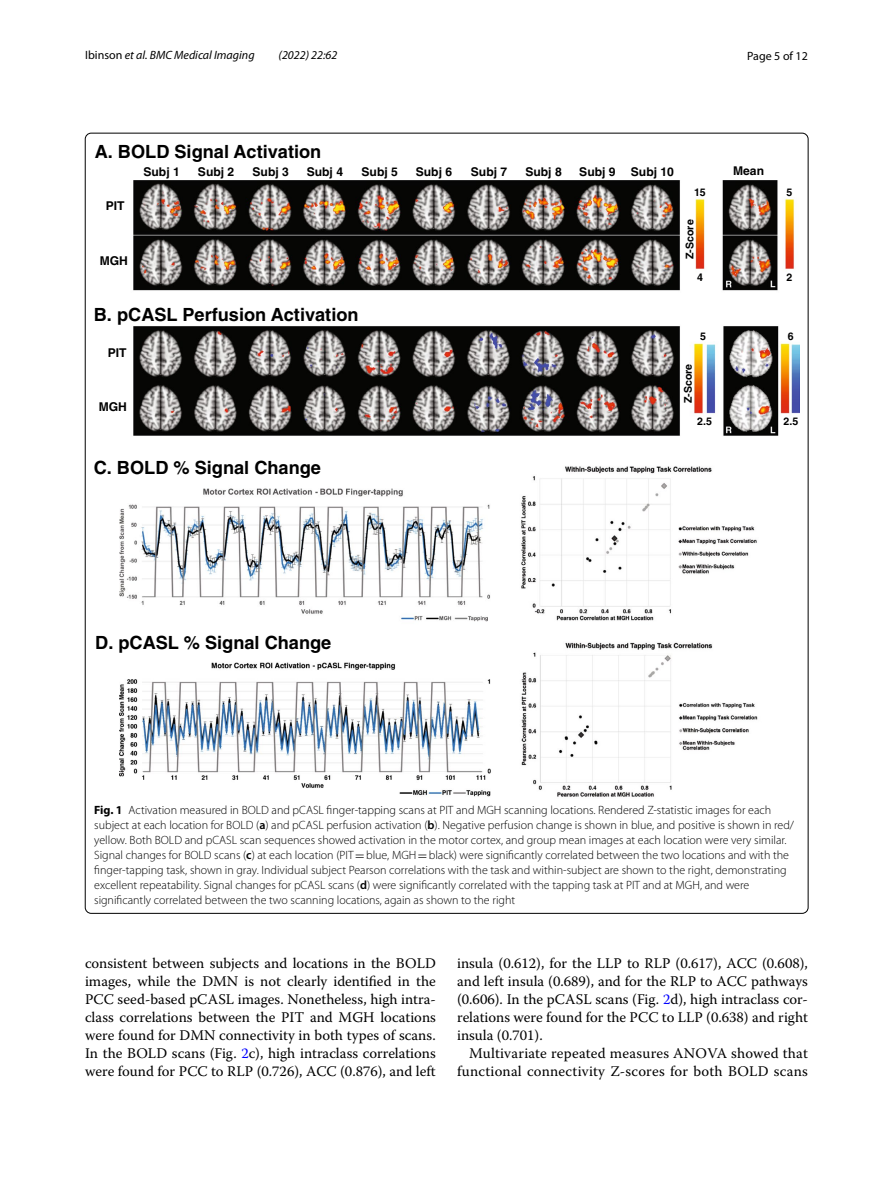
<style>
.page{position:relative;width:893px;height:1187px;background:#fff}
.page>*{position:absolute;margin:0;border:0;box-sizing:border-box;transform-origin:0 0}
.t1{font:700 18.15px "Helvetica";color:#000}
.t2{font:14.7px/18px "Warnock Pro";letter-spacing:.005em;color:#000;text-align:justify}
.t3{font:700 12.15px "Helvetica";color:#000}
.t4{font:300 12px/15px "Myriad Pro";color:#000}
.t5{font:700 12px "Helvetica";color:#000}
.t6{font:italic 12px "Myriad Pro";color:#000}
.t7{font:12px "Myriad Pro";color:#000}
.t8{font:700 10.65px "Helvetica";color:#000}
.s1{font-style:normal}
.s2{font-weight:700}
.s3{font-weight:600}
.s4{font-family:"MTSY";font-weight:400}
.s5{color:#00f}
</style>
<div class="page">
<img style="left:120px;top:180px;width:680px;height:617px">
<p class="t6" style="left:85px;top:48px;width:171px"><span class="s1">Ibinson</span> et al. BMC Medical Imaging</p>
<p class="t6" style="left:279px;top:48px;width:60px">(2022) 22:62</p>
<p class="t7" style="left:747px;top:48px;width:62px">Page 5 of 12</p>
<h1 class="t1" style="left:95px;top:140px;width:228px">A. BOLD Signal Activation</h1>
<p class="t5" style="left:143px;top:164px;width:38px">Subj 1</p>
<p class="t5" style="left:198px;top:164px;width:38px">Subj 2</p>
<p class="t5" style="left:253px;top:164px;width:38px">Subj 3</p>
<p class="t5" style="left:307px;top:165px;width:38px">Subj 4</p>
<p class="t5" style="left:362px;top:165px;width:38px">Subj 5</p>
<p class="t5" style="left:416px;top:164px;width:38px">Subj 6</p>
<p class="t5" style="left:471px;top:165px;width:38px">Subj 7</p>
<p class="t5" style="left:525px;top:164px;width:38px">Subj 8</p>
<p class="t5" style="left:579px;top:164px;width:38px">Subj 9</p>
<p class="t5" style="left:631px;top:164px;width:45px">Subj 10</p>
<p class="t5" style="left:733px;top:164px;width:32px">Mean</p>
<p class="t3" style="left:106px;top:198px;width:20px">PIT</p>
<p class="t8" style="left:694px;top:186px;width:13px">15</p>
<p class="t3" style="left:100px;top:253px;width:30px">MGH</p>
<h1 class="t1" style="left:94px;top:304px;width:266px">B. pCASL Perfusion Activation</h1>
<p class="t3" style="left:108px;top:345px;width:20px">PIT</p>
<p class="t3" style="left:99px;top:399px;width:30px">MGH</p>
<h1 class="t1" style="left:94px;top:456px;width:229px">C. BOLD % Signal Change</h1>
<p class="t8" style="left:683px;top:259px;width:41px;rotate:-90deg">Z-Score</p>
<p class="t8" style="left:697px;top:270px;width:7px">4</p>
<p class="t8" style="left:700px;top:330px;width:7px">5</p>
<p class="t8" style="left:682px;top:403px;width:41px;rotate:-90deg">Z-Score</p>
<p class="t8" style="left:697px;top:414px;width:16px">2.5</p>
<p class="t8" style="left:786px;top:186px;width:7px">5</p>
<p class="t8" style="left:787px;top:270px;width:7px">2</p>
<p class="t8" style="left:788px;top:330px;width:7px">6</p>
<p class="t8" style="left:783px;top:414px;width:16px">2.5</p>
<h1 class="t1" style="left:95px;top:631px;width:238px">D. pCASL % Signal Change</h1>
<p class="t4" style="left:94px;top:802px;width:701px"><span class="s2">Fig. 1</span> Activation measured in BOLD and pCASL finger-tapping scans at PIT and MGH scanning locations. Rendered Z-statistic images for each subject at each location for BOLD (<span class="s3">a</span>) and pCASL perfusion activation (<span class="s3">b</span>). Negative perfusion change is shown in blue, and positive is shown in red/ yellow. Both BOLD and pCASL scan sequences showed activation in the motor cortex, and group mean images at each location were very similar.<br>Signal changes for BOLD scans (<span class="s3">c</span>) at each location (PIT<span class="s4">=</span>blue, MGH<span class="s4">=</span>black) were significantly correlated between the two locations and with the finger-tapping task, shown in gray. Individual subject Pearson correlations with the task and within-subject are shown to the right, demonstrating excellent repeatability. Signal changes for pCASL scans (<span class="s3">d</span>) were significantly correlated with the tapping task at PIT and at MGH, and were significantly correlated between the two scanning locations, again as shown to the right</p>
<p class="t2" style="left:85px;top:954px;width:352px">consistent between subjects and locations in the BOLD images, while the DMN is not clearly identified in the PCC seed-based pCASL images. Nonetheless, high intra&shy;class correlations between the PIT and MGH locations were found for DMN connectivity in both types of scans.<br>In the BOLD scans (Fig. <span class="s5">2</span>c), high intraclass correlations were found for PCC to RLP (0.726), ACC (0.876), and left</p>
<p class="t2" style="left:457px;top:954px;width:352px">insula (0.612), for the LLP to RLP (0.617), ACC (0.608), and left insula (0.689), and for the RLP to ACC pathways (0.606). In the pCASL scans (Fig. <span class="s5">2</span>d), high intraclass cor&shy;relations were found for the PCC to LLP (0.638) and right insula (0.701).</p>
<p class="t2" style="left:457px;top:1044px;width:352px;text-align:right">Multivariate repeated measures ANOVA showed that functional connectivity Z-scores for both BOLD scans</p>
</div>
